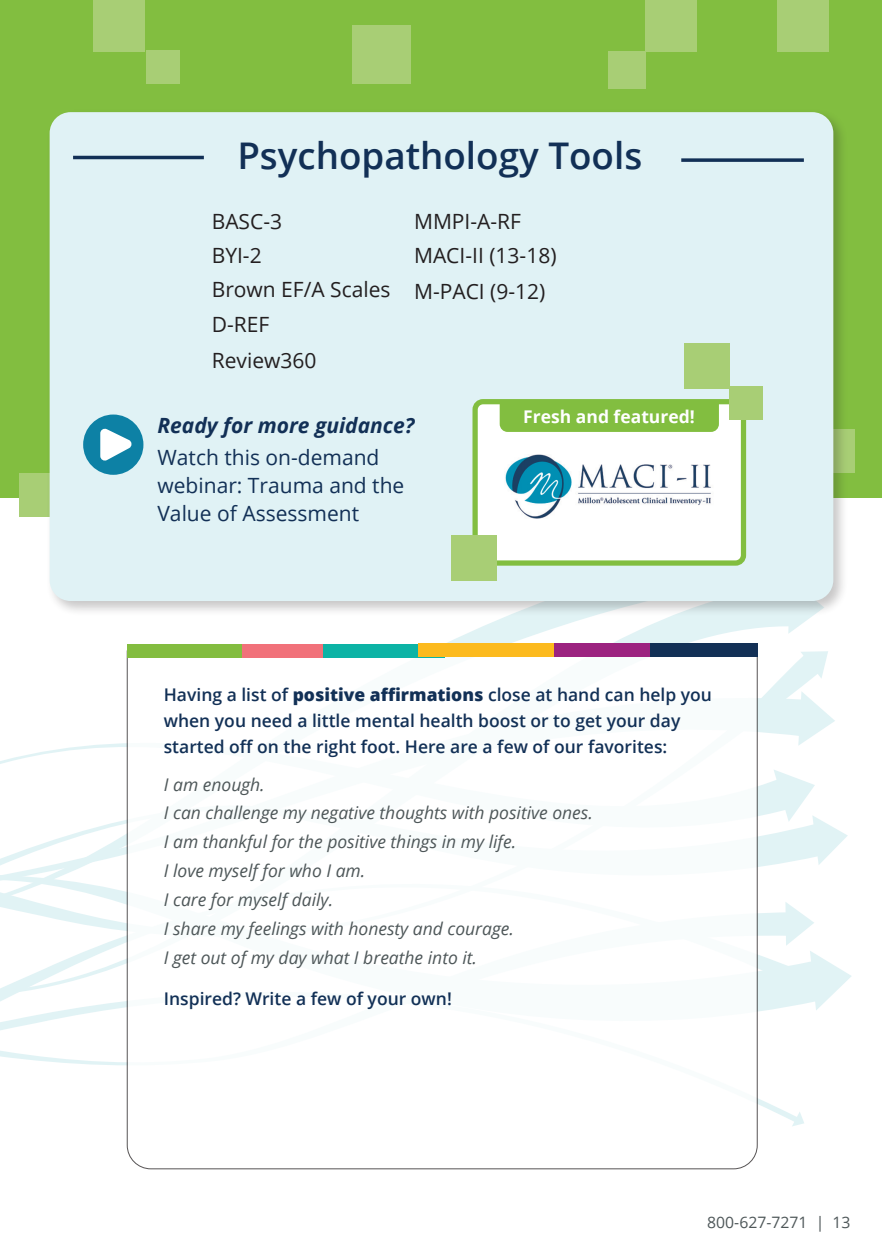
<style>
.page{position:relative;width:882px;height:1260px;background:#fff}
.page>*{position:absolute;margin:0;border:0;box-sizing:border-box;transform-origin:0 0}
.toolkit_headline{font:600 36.75px "Open Sans";color:#123056}
.t1{font:21px "Open Sans";color:#231f20}
.product_listing{font:21px/28px "Open Sans";color:#123056}
.product_listing-2{font:italic 700 21px "Open Sans";color:#123056}
.product_listing-3{font:italic 17.5px "Open Sans";color:#4e5759}
.product_listing-4{font:600 17.5px/26.2px "Open Sans";color:#123056}
.t2{font:700 17.5px "Open Sans";color:#fff}
.t3{font:15.75px "Open Sans";color:#4e5759}
.s1{font-weight:800}
</style>
<div class="page">
<svg style="left:418px;top:616px;width:355px;height:78px"></svg>
<svg style="left:0;top:694px;width:798px;height:176px"></svg>
<svg style="left:0;top:879px;width:785px;height:78px"></svg>
<svg style="left:0;top:957px;width:792px;height:163px"></svg>
<svg style="left:759px;top:616px;width:53px;height:18px"></svg>
<svg style="left:798px;top:692px;width:37px;height:53px"></svg>
<svg style="left:774px;top:769px;width:74px;height:96px"></svg>
<svg style="left:785px;top:902px;width:67px;height:109px"></svg>
<svg style="left:800px;top:651px;width:28px;height:28px"></svg>
<svg style="left:792px;top:1112px;width:12px;height:14px"></svg>
<div style="left:0;top:0;width:882px;height:498px;background:#82be40"></div>
<div style="left:777px;top:1px;width:51px;height:51px;background:#a8ce75"></div>
<div style="left:608px;top:51px;width:38px;height:37px;background:#a8ce75"></div>
<div style="left:645px;top:0;width:51px;height:51px;background:#a8ce75"></div>
<div style="left:93px;top:0;width:51px;height:51px;background:#a8ce75"></div>
<div style="left:146px;top:50px;width:33px;height:34px;background:#a8ce75"></div>
<div style="left:20px;top:474px;width:43px;height:43px;background:#a8ce75"></div>
<div style="left:811px;top:429px;width:44px;height:43px;background:#a8ce75"></div>
<div style="left:353px;top:25px;width:58px;height:58px;background:#a8ce75"></div>
<div style="left:46px;top:108px;width:803px;height:508px;background:#231f20;opacity:.25"></div>
<div style="left:50px;top:112px;width:783px;height:489px;background:#e0f2f5;border-radius:21px"></div>
<hr style="left:73px;top:156px;width:131px;height:3px;background:#123056">
<svg style="left:681px;top:158px;width:123px;height:4px"></svg>
<div style="left:475px;top:402px;width:269px;height:161px;background:#fff;border-radius:8px"></div>
<div style="left:472px;top:399px;width:274px;height:167px;border:5px solid #82be40;border-radius:8px"></div>
<img style="left:505px;top:454px;width:206px;height:65px">
<div style="left:83px;top:415px;width:60px;height:60px;background:#0d81a5;border-radius:50%"></div>
<svg style="left:100px;top:428px;width:32px;height:33px"></svg>
<div style="left:684px;top:343px;width:46px;height:46px;background:#a8ce75"></div>
<div style="left:730px;top:386px;width:33px;height:34px;background:#a8ce75"></div>
<div style="left:451px;top:536px;width:45px;height:45px;background:#a8ce75"></div>
<div style="left:500px;top:402px;width:219px;height:30px;background:#82be40"></div>
<svg style="left:126px;top:650px;width:632px;height:520px"></svg>
<div style="left:622px;top:644px;width:136px;height:13px;background:#133056"></div>
<div style="left:309px;top:644px;width:135px;height:13px;background:#0cb3a5"></div>
<div style="left:231px;top:644px;width:92px;height:13px;background:#f1717a"></div>
<div style="left:515px;top:644px;width:135px;height:13px;background:#9c2380"></div>
<div style="left:418px;top:644px;width:136px;height:13px;background:#fcba1e"></div>
<div style="left:127px;top:644px;width:115px;height:13px;background:#83bd40"></div>
<p class="toolkit_headline" style="left:237px;top:131px;width:406px">Psychopathology Tools</p>
<p class="t1" style="left:212px;top:207px;width:72px">BASC-3</p>
<p class="t1" style="left:212px;top:241px;width:52px">BYI-2</p>
<p class="t1" style="left:212px;top:275px;width:180px">Brown EF/A Scales</p>
<p class="t1" style="left:212px;top:310px;width:59px">D-REF</p>
<p class="t1" style="left:212px;top:346px;width:106px">Review360</p>
<p class="t1" style="left:414px;top:207px;width:109px">MMPI-A-RF</p>
<p class="t1" style="left:414px;top:241px;width:144px">MACI-II (13-18)</p>
<p class="t1" style="left:414px;top:277px;width:133px">M-PACI (9-12)</p>
<p class="product_listing-2" style="left:158px;top:411px;width:258px">Ready for more guidance?</p>
<p class="product_listing" style="left:158px;top:443px;width:248px">Watch this on-demand webinar: Trauma and the<br>Value of Assessment</p>
<p class="t2" style="left:523px;top:404px;width:173px">Fresh and featured!</p>
<p class="product_listing-4" style="left:164px;top:681px;width:550px">Having a list of <span class="s1">positive affirmations</span> close at hand can help you when you need a little mental health boost or to get your day started off on the right foot. Here are a few of our favorites:</p>
<p class="product_listing-3" style="left:164px;top:772px;width:102px">I am enough.</p>
<p class="product_listing-3" style="left:164px;top:801px;width:431px">I can challenge my negative thoughts with positive ones.</p>
<p class="product_listing-3" style="left:164px;top:830px;width:354px">I am thankful for the positive things in my life.</p>
<p class="product_listing-3" style="left:164px;top:859px;width:203px">I love myself for who I am.</p>
<p class="product_listing-3" style="left:164px;top:888px;width:171px">I care for myself daily.</p>
<p class="product_listing-3" style="left:164px;top:917px;width:352px">I share my feelings with honesty and courage.</p>
<p class="product_listing-3" style="left:164px;top:945px;width:315px">I get out of my day what I breathe into it.</p>
<p class="product_listing-4" style="left:164px;top:985px;width:290px">Inspired? Write a few of your own!</p>
<p class="t3" style="left:707px;top:1211px;width:145px">800-627-7271 | 13</p>
</div>
